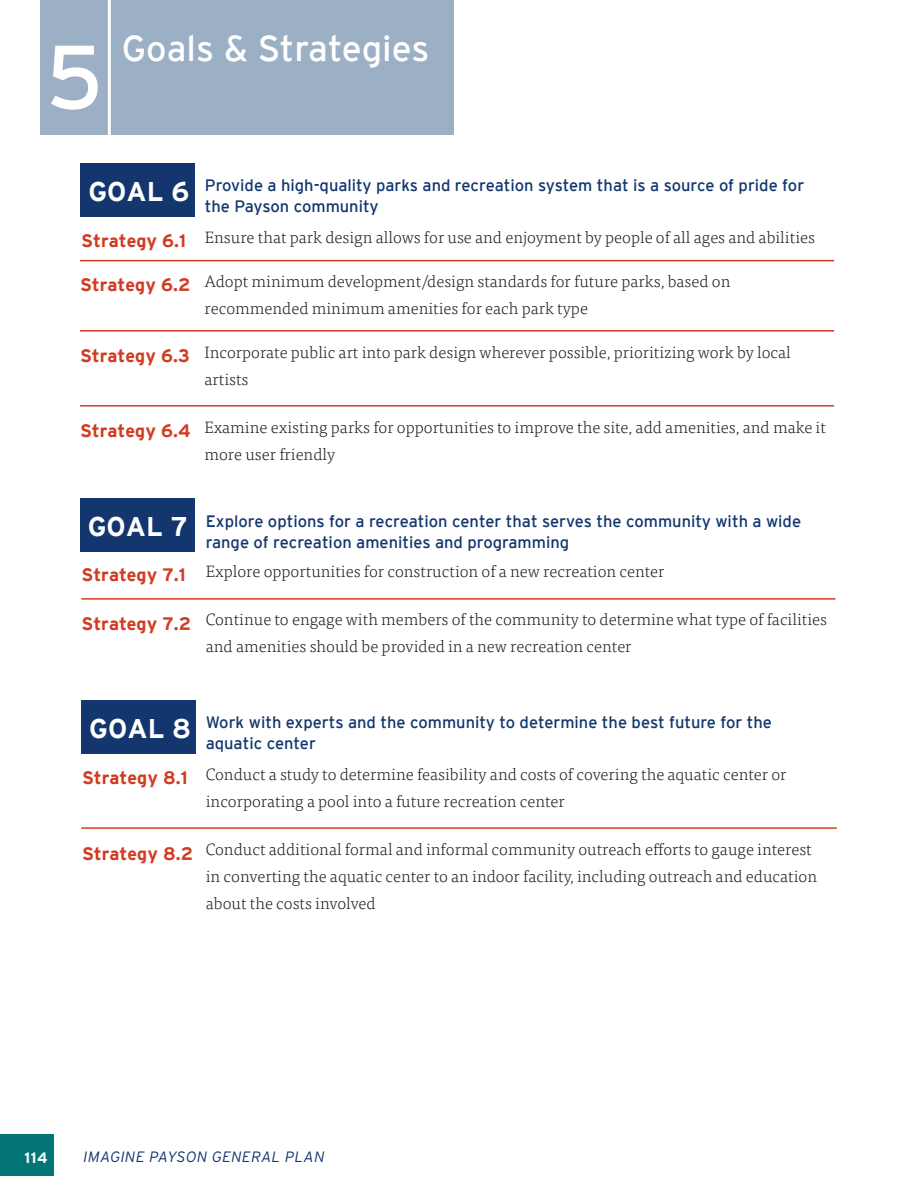
<style>
.page{position:relative;width:918px;height:1188px;background:#fff}
.page>*{position:absolute;margin:0;border:0;box-sizing:border-box;transform-origin:0 0}
.t1{font:90px "Interstate";color:#fff}
.t2{font:36px "Interstate";color:#fff}
.t3{font:700 27px "Interstate";color:#fff}
.t4{font:700 18px "Interstate";color:#d13b22}
.t5{font:300 16.5px/27px "Tisa Pro";color:#231f20}
.t6{font:16.5px/21px "Interstate";color:#12366d}
.t7{font:italic 300 15px "Interstate";letter-spacing:.03em;color:#12366d}
.t8{font:700 15px "Interstate";color:#fff}
.s1{font-family:"Interstate";font-weight:700;font-size:18px;color:#d13b22}
</style>
<div class="page">
<div style="left:0;top:1134px;width:54px;height:41px;background:#037577"></div>
<div style="left:40px;top:0;width:414px;height:135px;background:#9bafc5"></div>
<hr style="left:108px;top:0;width:3px;height:135px;background:#fff">
<div style="left:81px;top:163px;width:114px;height:54px;background:#12366d"></div>
<hr style="left:80px;top:260px;width:754px;height:1px;background:#d13b22">
<hr style="left:80px;top:330px;width:754px;height:2px;background:#d13b22">
<hr style="left:81px;top:598px;width:754px;height:2px;background:#d13b22">
<hr style="left:81px;top:827px;width:756px;height:2px;background:#d13b22">
<div style="left:80px;top:498px;width:114px;height:54px;background:#12366d"></div>
<div style="left:81px;top:700px;width:115px;height:54px;background:#12366d"></div>
<hr style="left:80px;top:405px;width:754px;height:2px;background:#d13b22">
<h1 class="t1" style="left:46px;top:27px;width:59px">5</h1>
<h2 class="t2" style="left:122px;top:28px;width:309px">Goals &amp; Strategies</h2>
<h3 class="t3" style="left:88px;top:176px;width:102px">GOAL 6</h3>
<p class="t6" style="left:205px;top:175px;width:601px">Provide a high-quality parks and recreation system that is a source of pride for the Payson community</p>
<p class="t5" style="left:81px;top:225px;width:735px"><span class="s1">Strategy 6.1</span> Ensure that park design allows for use and enjoyment by people of all ages and abilities</p>
<p class="t4" style="left:80px;top:275px;width:112px">Strategy 6.2</p>
<p class="t4" style="left:80px;top:346px;width:111px">Strategy 6.3</p>
<p class="t5" style="left:204px;top:269px;width:528px">Adopt minimum development/design standards for future parks, based on recommended minimum amenities for each park type</p>
<p class="t5" style="left:204px;top:340px;width:588px">Incorporate public art into park design wherever possible, prioritizing work by local artists</p>
<p class="t5" style="left:204px;top:415px;width:623px;text-indent:-124px"><span class="s1">Strategy 6.4</span> Examine existing parks for opportunities to improve the site, add amenities, and make it more user friendly</p>
<h3 class="t3" style="left:88px;top:511px;width:101px">GOAL 7</h3>
<p class="t6" style="left:206px;top:511px;width:597px">Explore options for a recreation center that serves the community with a wide range of recreation amenities and programming</p>
<p class="t5" style="left:81px;top:559px;width:585px"><span class="s1">Strategy 7.1</span> Explore opportunities for construction of a new recreation center</p>
<p class="t5" style="left:206px;top:607px;width:623px;text-indent:-124px"><span class="s1">Strategy 7.2</span> Continue to engage with members of the community to determine what type of facilities and amenities should be provided in a new recreation center</p>
<h3 class="t3" style="left:89px;top:713px;width:103px">GOAL 8</h3>
<p class="t4" style="left:82px;top:767px;width:107px">Strategy 8.1</p>
<p class="t6" style="left:206px;top:712px;width:568px">Work with experts and the community to determine the best future for the aquatic center</p>
<p class="t5" style="left:206px;top:763px;width:582px">Conduct a study to determine feasibility and costs of covering the aquatic center or incorporating a pool into a future recreation center</p>
<p class="t5" style="left:206px;top:837px;width:613px;text-indent:-124px"><span class="s1">Strategy 8.2</span> Conduct additional formal and informal community outreach efforts to gauge interest in converting the aquatic center to an indoor facility, including outreach and education about the costs involved</p>
<p class="t8" style="left:25px;top:1150px;width:24px">114</p>
<p class="t7" style="left:84px;top:1151px;width:243px">IMAGINE PAYSON GENERAL PLAN</p>
</div>
